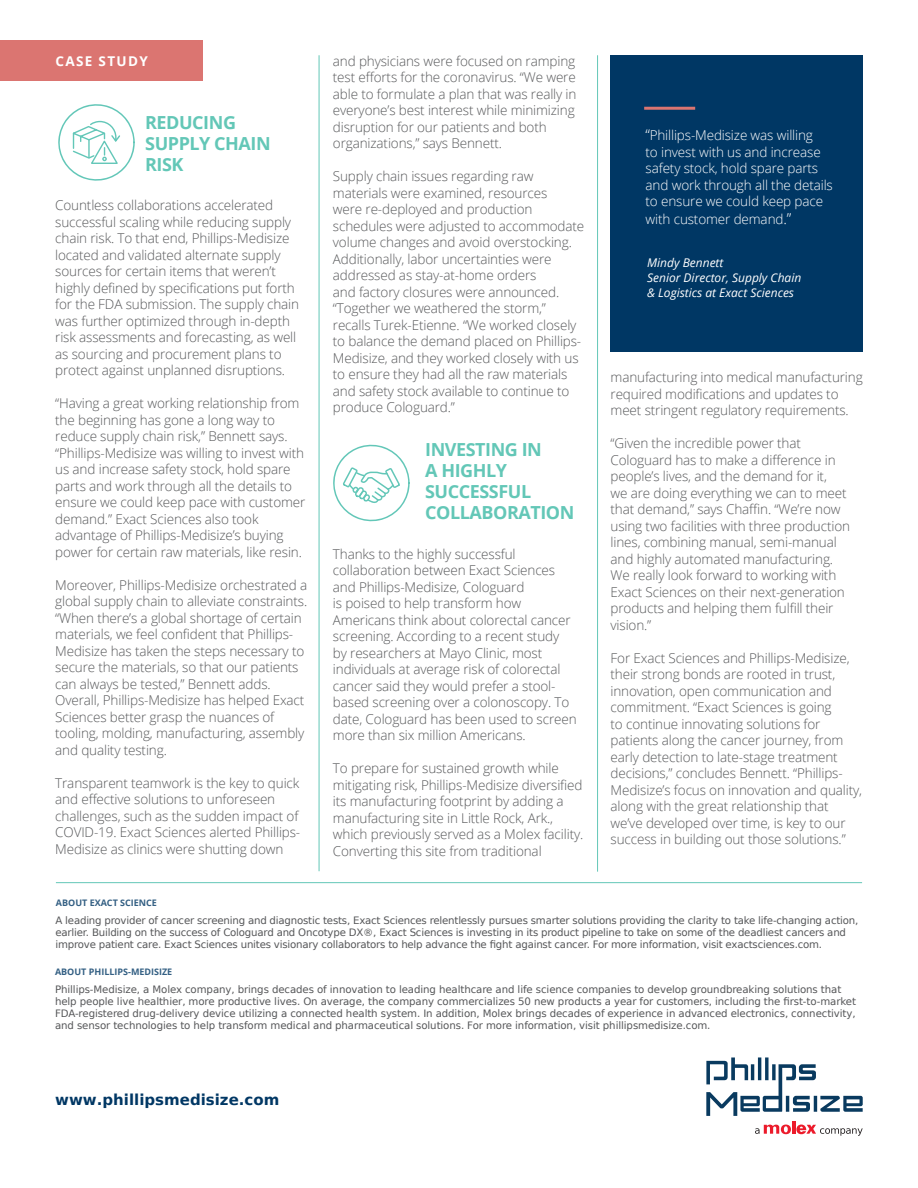
<style>
.page{position:relative;width:918px;height:1188px;background:#fff}
.page>*{position:absolute;margin:0;border:0;box-sizing:border-box;transform-origin:0 0}
.t1{font:700 18px/21px "Open Sans";letter-spacing:-.025em;color:#63c7b7}
.Weblink__red_black{font:700 15px "Bitstream Vera Sans";color:#003764}
.t2{font:300 13.5px/16.5px "Open Sans";letter-spacing:-.01em;color:#57585a}
.Cover_header{font:300 13.5px/16.5px "Open Sans";letter-spacing:-.01em;color:#fff}
.t3{font:700 13.5px "Open Sans";letter-spacing:.1em;color:#fff}
.t4{font:italic 12px/15px "Open Sans";color:#fff}
.t5{font:10.2px/12px "Bitstream Vera Sans";letter-spacing:-.01em;color:#57585a}
.t6{font:700 9px "Open Sans";color:#335f83}
.s1{font-size:15px}
</style>
<div class="page">
<div style="left:0;top:40px;width:203px;height:40px;background:#db7571"></div>
<hr style="left:56px;top:882px;width:806px;height:1px;background:#63c7b7">
<div style="left:611px;top:55px;width:252px;height:297px;background:#003764"></div>
<hr style="left:644px;top:107px;width:51px;height:3px;background:#db7571">
<hr style="left:758px;top:1057px;width:3px;height:23px;background:#093a5f">
<svg style="left:706px;top:1058px;width:157px;height:78px"></svg>
<hr style="left:597px;top:55px;width:1px;height:817px;background:#63c7b7">
<hr style="left:319px;top:55px;width:1px;height:816px;background:#63c7b7">
<svg style="left:58px;top:104px;width:77px;height:77px"></svg>
<svg style="left:333px;top:444px;width:77px;height:78px"></svg>
<p class="t3" style="left:55px;top:51px;width:94px">CASE STUDY</p>
<p class="t1" style="left:145px;top:111px;width:127px">REDUCING<br>SUPPLY CHAIN<br>RISK</p>
<p class="t2" style="left:55px;top:197px;width:245px">Countless collaborations accelerated successful scaling while reducing supply chain risk. To that end, Phillips-Medisize located and validated alternate supply sources for certain items that weren’t highly defined by specifications put forth for the FDA submission. The supply chain was further optimized through in-depth risk assessments and forecasting, as well as sourcing and procurement plans to protect against unplanned disruptions.</p>
<p class="t2" style="left:55px;top:395px;width:252px">“Having a great working relationship from the beginning has gone a long way to reduce supply chain risk,” Bennett says. “Phillips-Medisize was willing to invest with us and increase safety stock, hold spare parts and work through all the details to ensure we could keep pace with customer demand.” Exact Sciences also took advantage of Phillips-Medisize’s buying power for certain raw materials, like resin.</p>
<p class="t2" style="left:55px;top:576px;width:254px">Moreover, Phillips-Medisize orchestrated a global supply chain to alleviate constraints. “When there’s a global shortage of certain materials, we feel confident that Phillips-Medisize has taken the steps necessary to secure the materials, so that our patients can always be tested,” Bennett adds.<br>Overall, Phillips-Medisize has helped Exact Sciences better grasp the nuances of tooling, molding, manufacturing, assembly and quality testing.</p>
<p class="t2" style="left:55px;top:774px;width:247px">Transparent teamwork is the key to quick and effective solutions to unforeseen challenges, such as the sudden impact of COVID-19. Exact Sciences alerted Phillips-Medisize as clinics were shutting down</p>
<p class="t6" style="left:56px;top:896px;width:103px">ABOUT EXACT SCIENCE</p>
<p class="t2" style="left:333px;top:52px;width:245px">and physicians were focused on ramping test efforts for the coronavirus. “We were able to formulate a plan that was really in everyone’s best interest while minimizing disruption for our patients and both organizations,” says Bennett.</p>
<p class="t2" style="left:333px;top:168px;width:253px">Supply chain issues regarding raw materials were examined, resources<br>were re-deployed and production schedules were adjusted to accommodate volume changes and avoid overstocking.<br>Additionally, labor uncertainties were addressed as stay-at-home orders<br>and factory closures were announced. “Together we weathered the storm,” recalls Turek-Etienne. “We worked closely to balance the demand placed on Phillips-Medisize, and they worked closely with us to ensure they had all the raw materials and safety stock available to continue to produce Cologuard.”</p>
<p class="t1" style="left:425px;top:438px;width:151px">INVESTING IN<br>A HIGHLY<br>SUCCESSFUL<br>COLLABORATION</p>
<p class="t2" style="left:333px;top:545px;width:245px">Thanks to the highly successful collaboration between Exact Sciences and Phillips-Medisize, Cologuard<br>is poised to help transform how Americans think about colorectal cancer screening. According to a recent study by researchers at Mayo Clinic, most individuals at average risk of colorectal cancer said they would prefer a stool&shy;based screening over a colonoscopy. To date, Cologuard has been used to screen more than six million Americans.</p>
<p class="t2" style="left:333px;top:760px;width:252px">To prepare for sustained growth while mitigating risk, Phillips-Medisize diversified its manufacturing footprint by adding a manufacturing site in Little Rock, Ark., which previously served as a Molex facility.<br>Converting this site from traditional</p>
<p class="Cover_header" style="left:646px;top:127px;width:189px"><span class="s1">“</span>Phillips-Medisize was willing<br>to invest with us and increase safety stock, hold spare parts and work through all the details to ensure we could keep pace</p>
<p class="Cover_header" style="left:646px;top:211px;width:147px">with customer demand<span class="s1">.”</span></p>
<p class="t4" style="left:647px;top:255px;width:156px">Mindy Bennett<br>Senior Director, Supply Chain &amp; Logistics at Exact Sciences</p>
<p class="t2" style="left:611px;top:369px;width:254px">manufacturing into medical manufacturing required modifications and updates to meet stringent regulatory requirements.</p>
<p class="t2" style="left:611px;top:435px;width:241px">“Given the incredible power that Cologuard has to make a difference in people’s lives, and the demand for it,<br>we are doing everything we can to meet that demand,” says Chaffin. “We’re now using two facilities with three production lines, combining manual, semi-manual and highly automated manufacturing.<br>We really look forward to working with Exact Sciences on their next-generation products and helping them fulfill their vision.”</p>
<p class="t2" style="left:611px;top:649px;width:253px">For Exact Sciences and Phillips-Medisize, their strong bonds are rooted in trust, innovation, open communication and commitment. “Exact Sciences is going<br>to continue innovating solutions for patients along the cancer journey, from early detection to late-stage treatment decisions,” concludes Bennett. “Phillips-Medisize’s focus on innovation and quality, along with the great relationship that we’ve developed over time, is key to our success in building out those solutions.”</p>
<p class="t5" style="left:56px;top:915px;width:804px">A leading provider of cancer screening and diagnostic tests, Exact Sciences relentlessly pursues smarter solutions providing the clarity to take life-changing action, earlier. Building on the success of Cologuard and Oncotype DX®, Exact Sciences is investing in its product pipeline to take on some of the deadliest cancers and improve patient care. Exact Sciences unites visionary collaborators to help advance the fight against cancer. For more information, visit exactsciences.com.</p>
<p class="t6" style="left:55px;top:966px;width:119px">ABOUT PHILLIPS-MEDISIZE</p>
<p class="t5" style="left:55px;top:984px;width:803px">Phillips-Medisize, a Molex company, brings decades of innovation to leading healthcare and life science companies to develop groundbreaking solutions that help people live healthier, more productive lives. On average, the company commercializes 50 new products a year for customers, including the first-to-market</p>
<p class="t5" style="left:55px;top:1008px;width:802px">FDA-registered drug-delivery device utilizing a connected health system. In addition, Molex brings decades of experience in advanced electronics, connectivity, and sensor technologies to help transform medical and pharmaceutical solutions. For more information, visit phillipsmedisize.com.</p>
<p class="Weblink__red_black" style="left:55px;top:1091px;width:226px">www.phillipsmedisize.com</p>
</div>
